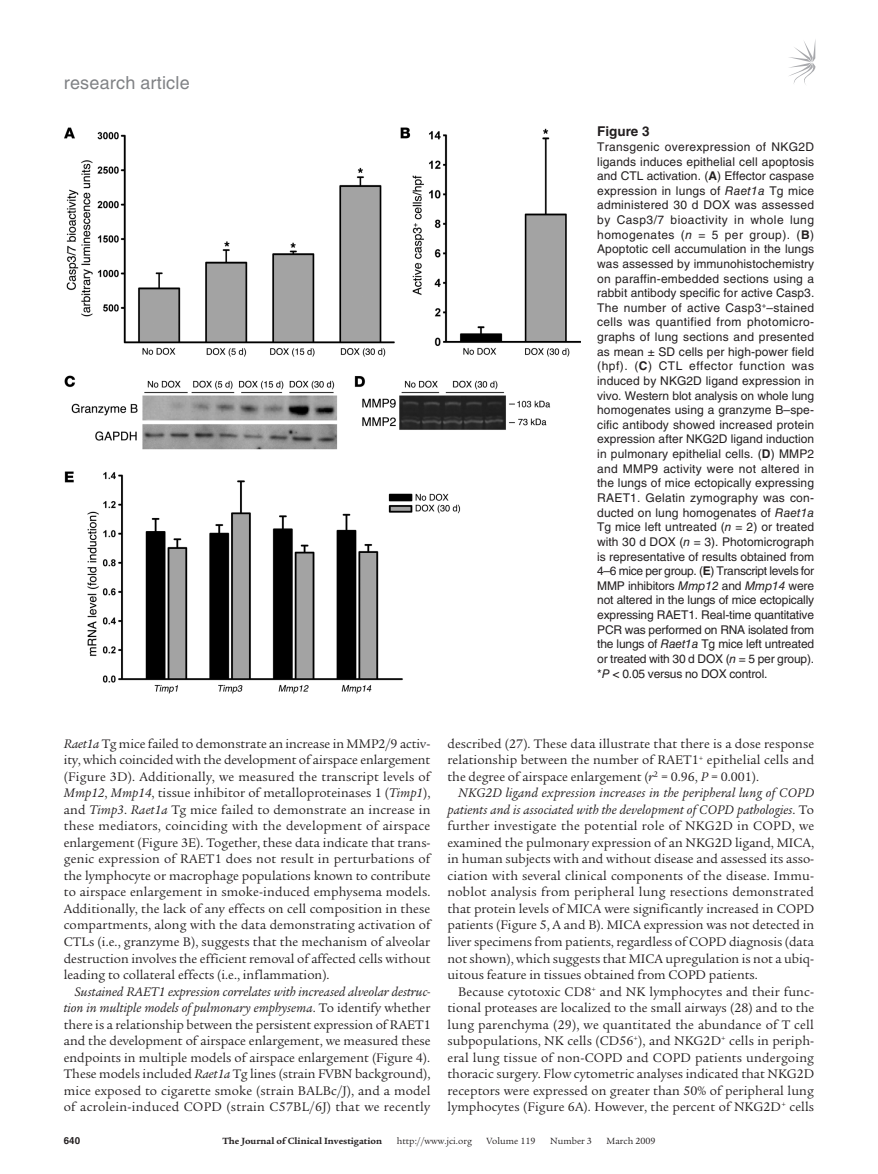
<style>
.page{position:relative;width:878px;height:1174px;background:#fff}
.page>*{position:absolute;margin:0;border:0;box-sizing:border-box;transform-origin:0 0}
.t1{font:18px "Helvetica LT Std";letter-spacing:.01em;color:#808285}
.t2{font:13.5px/16.5px "Legacy Serif Std";color:#231f20;text-align:justify}
.t3{font:700 13.5px "Helvetica LT Std";color:#231f20}
.t4{font:12px/14.7px "Helvetica LT Std";letter-spacing:-.015em;color:#231f20;text-align:justify}
.t5{font:9.75px "Legacy Serif Std";color:#231f20}
.t6{font:700 9.75px "Legacy Serif Std";color:#231f20}
.t7{font:700 9.75px "Helvetica LT Std";color:#231f20}
.s1{font-weight:700}
.s2{font-style:italic}
</style>
<div class="page">
<svg style="left:789px;top:41px;width:26px;height:44px"></svg>
<img style="left:64px;top:127px;width:516px;height:567px">
<h1 class="t1" style="left:64px;top:72px;width:127px">research article</h1>
<p class="t3" style="left:597px;top:123px;width:54px">Figure 3</p>
<p class="t4" style="left:597px;top:139px;width:219px">Transgenic overexpression of NKG2D ligands induces epithelial cell apoptosis and CTL activation. (<span class="s1">A</span>) Effector caspase expression in lungs of <span class="s2">Raet1a</span> Tg mice administered 30 d DOX was assessed by Casp3/7 bioactivity in whole lung homogenates (<span class="s2">n</span> = 5 per group). (<span class="s1">B</span>)<br>Apoptotic cell accumulation in the lungs was assessed by immunohistochemistry on paraffin-embedded sections using a rabbit antibody specific for active Casp3.<br>The number of active Casp3<sup>+</sup>–stained cells was quantified from photomicro&shy;graphs of lung sections and presented as mean ± SD cells per high-power field (hpf). (<span class="s1">C</span>) CTL effector function was induced by NKG2D ligand expression in vivo. Western blot analysis on whole lung homogenates using a granzyme B–spe&shy;cific antibody showed increased protein expression after NKG2D ligand induction in pulmonary epithelial cells. (<span class="s1">D</span>) MMP2 and MMP9 activity were not altered in the lungs of mice ectopically expressing RAET1. Gelatin zymography was con&shy;ducted on lung homogenates of <span class="s2">Raet1a </span>Tg mice left untreated (<span class="s2">n</span> = 2) or treated with 30 d DOX (<span class="s2">n</span> = 3). Photomicrograph is representative of results obtained from 4–6 mice per group. (<span class="s1">E</span>) Transcript levels for MMP inhibitors <span class="s2">Mmp12</span> and <span class="s2">Mmp14</span> were not altered in the lungs of mice ectopically expressing RAET1. Real-time quantitative PCR was performed on RNA isolated from the lungs of <span class="s2">Raet1a</span> Tg mice left untreated or treated with 30 d DOX (<span class="s2">n</span> = 5 per group). *<span class="s2">P &lt;</span> 0.05 versus no DOX control.</p>
<p class="t2" style="left:64px;top:735px;width:368px"><span class="s2">Raet1a</span> Tg mice failed to demonstrate an increase in MMP2/9 activ&shy;ity, which coincided with the development of airspace enlargement (Figure 3D). Additionally, we measured the transcript levels of <span class="s2">Mmp12</span>, <span class="s2">Mmp14</span>, tissue inhibitor of metalloproteinases 1 (<span class="s2">Timp1</span>), and <span class="s2">Timp3</span>. <span class="s2">Raet1a</span> Tg mice failed to demonstrate an increase in these mediators, coinciding with the development of airspace enlargement (Figure 3E). Together, these data indicate that trans&shy;genic expression of RAET1 does not result in perturbations of the lymphocyte or macrophage populations known to contribute to airspace enlargement in smoke-induced emphysema models.<br>Additionally, the lack of any effects on cell composition in these compartments, along with the data demonstrating activation of CTLs (i.e., granzyme B), suggests that the mechanism of alveolar destruction involves the efficient removal of affected cells without leading to collateral effects (i.e., inflammation).</p>
<p class="t2" style="left:64px;top:983px;width:368px;text-indent:11px"><span class="s2">Sustained RAET1 expression correlates with increased alveolar destruc&shy;tion in multiple models of pulmonary emphysema</span>. To identify whether there is a relationship between the persistent expression of RAET1 and the development of airspace enlargement, we measured these endpoints in multiple models of airspace enlargement (Figure 4).<br>These models included <span class="s2">Raet1a</span> Tg lines (strain FVBN background), mice exposed to cigarette smoke (strain BALBc/J), and a model of acrolein-induced COPD (strain C57BL/6J) that we recently</p>
<p class="t2" style="left:447px;top:735px;width:368px">described (27). These data illustrate that there is a dose response relationship between the number of RAET1<sup>+</sup> epithelial cells and the degree of airspace enlargement (<span class="s2">r</span><sup>2</sup> = 0.96, <span class="s2">P</span> = 0.001).</p>
<p class="t2" style="left:447px;top:785px;width:368px;text-indent:11px"><span class="s2">NKG2D ligand expression increases in the peripheral lung of COPD patients and is associated with the development of COPD pathologies</span>. To further investigate the potential role of NKG2D in COPD, we examined the pulmonary expression of an NKG2D ligand, MICA, in human subjects with and without disease and assessed its asso&shy;ciation with several clinical components of the disease. Immu&shy;noblot analysis from peripheral lung resections demonstrated that protein levels of MICA were significantly increased in COPD patients (Figure 5, A and B). MICA expression was not detected in liver specimens from patients, regardless of COPD diagnosis (data not shown), which suggests that MICA upregulation is not a ubiq&shy;uitous feature in tissues obtained from COPD patients.</p>
<p class="t2" style="left:447px;top:983px;width:368px;text-indent:11px">Because cytotoxic CD8<sup>+</sup> and NK lymphocytes and their func&shy;tional proteases are localized to the small airways (28) and to the lung parenchyma (29), we quantitated the abundance of T cell subpopulations, NK cells (CD56<sup>+</sup>), and NKG2D<sup>+</sup> cells in periph&shy;eral lung tissue of non-COPD and COPD patients undergoing thoracic surgery. Flow cytometric analyses indicated that NKG2D receptors were expressed on greater than 50% of peripheral lung lymphocytes (Figure 6A). However, the percent of NKG2D<sup>+</sup> cells</p>
<p class="t7" style="left:64px;top:1134px;width:18px">640</p>
<p class="t6" style="left:222px;top:1135px;width:161px">The Journal of Clinical Investigation</p>
<p class="t5" style="left:396px;top:1135px;width:77px">http://www.jci.org</p>
<p class="t5" style="left:486px;top:1135px;width:50px">Volume 119</p>
<p class="t5" style="left:550px;top:1135px;width:43px">Number 3</p>
<p class="t5" style="left:606px;top:1135px;width:51px">March 2009</p>
</div>
